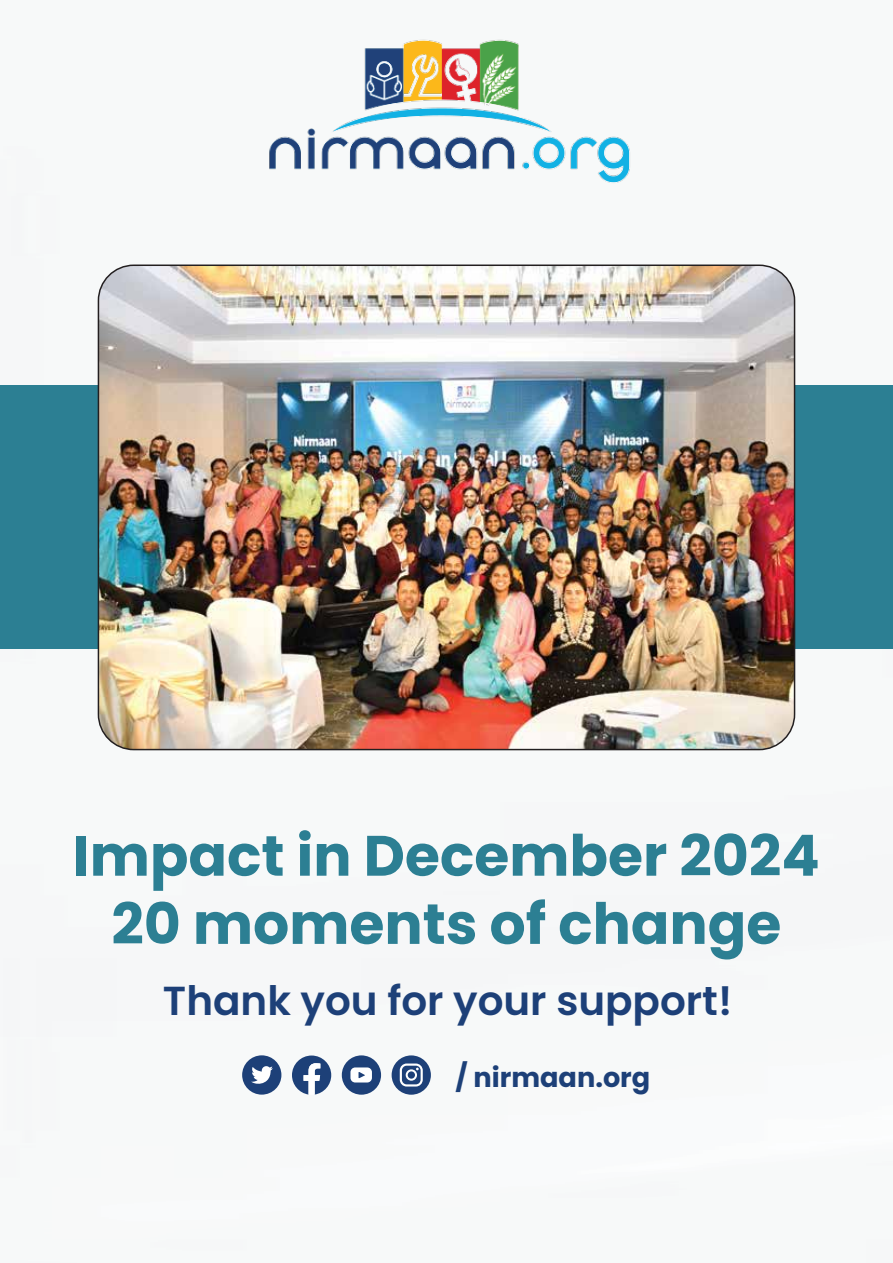
<style>
.page{position:relative;width:893px;height:1263px;background:#fff}
.page>*{position:absolute;margin:0;border:0;box-sizing:border-box;transform-origin:0 0}
.t1{font:700 56.85px/68.1px "Poppins";color:#2c7f93;text-align:center}
.t2{font:600 40.5px "Poppins";color:#1d4078}
.t3{font:700 27.15px "Poppins";color:#1d4078}
</style>
<div class="page">
<div style="left:0;top:385px;width:893px;height:264px;background:#2c7f93"></div>
<div style="left:242px;top:1055px;width:39px;height:39px;background:#1d4078;border-radius:50%"></div>
<svg style="left:251px;top:1066px;width:22px;height:18px"></svg>
<div style="left:342px;top:1055px;width:39px;height:40px;background:#1d4078;border-radius:50%"></div>
<svg style="left:350px;top:1067px;width:22px;height:15px"></svg>
<div style="left:392px;top:1055px;width:39px;height:40px;background:#1d4078;border-radius:50%"></div>
<svg style="left:400px;top:1063px;width:23px;height:23px"></svg>
<svg style="left:292px;top:1055px;width:39px;height:40px"></svg>
<img style="left:269px;top:39px;width:362px;height:145px">
<img style="left:98px;top:267px;width:696px;height:482px">
<p class="t1" style="left:73px;top:822px;width:748px">Impact in December 2024<br>20 moments of change</p>
<p class="t2" style="left:163px;top:977px;width:571px">Thank you for your support!</p>
<p class="t3" style="left:455px;top:1061px;width:197px">/ nirmaan.org</p>
</div>
